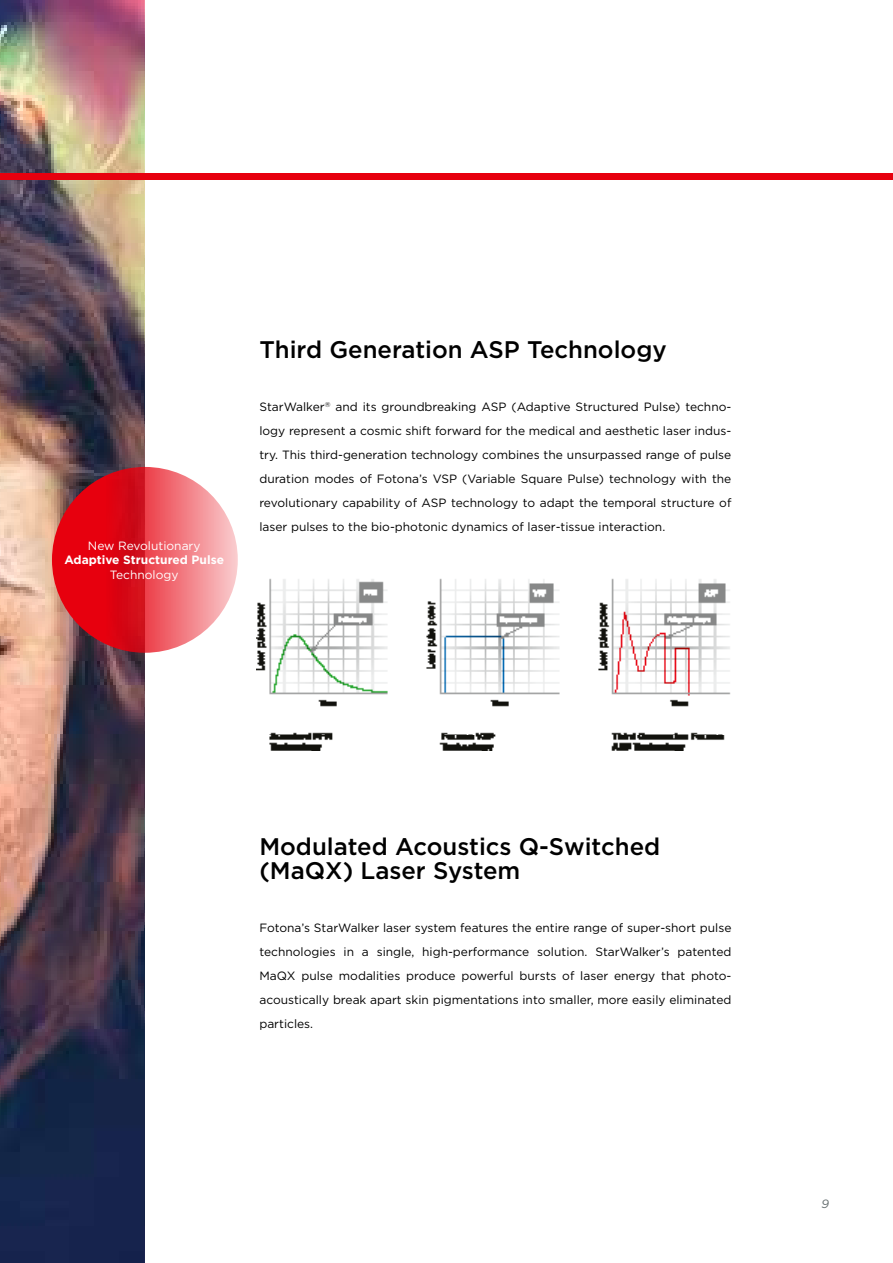
<style>
.page{position:relative;width:893px;height:1263px;background:#fff}
.page>*{position:absolute;margin:0;border:0;box-sizing:border-box;transform-origin:0 0}
.t1{font:500 24px/24px "Gotham OT";color:#000}
.t2{font:12px/24px "Gotham OT";color:#000;text-align:justify}
.t3{font:12px "Gotham OT";color:#fff}
.t4{font:700 12px "Gotham OT";color:#fff}
.t5{font:italic 12px "Gotham OT";color:#646d6f}
</style>
<div class="page">
<img style="left:0;top:0;width:145px;height:1263px">
<div style="left:0;top:174px;width:893px;height:6px;background:#e7000e"></div>
<svg style="left:52px;top:467px;width:186px;height:186px;background:#e73f49"></svg>
<img style="left:257px;top:578px;width:474px;height:173px">
<p class="t3" style="left:88px;top:539px;width:114px">New Revolutionary</p>
<p class="t4" style="left:64px;top:553px;width:161px">Adaptive Structured Pulse</p>
<p class="t3" style="left:110px;top:568px;width:70px">Technology</p>
<h1 class="t1" style="left:259px;top:337px;width:409px">Third Generation ASP Technology</h1>
<p class="t2" style="left:259px;top:395px;width:473px">StarWalker<sup>®</sup> and its groundbreaking ASP (Adaptive Structured Pulse) techno&shy;logy represent a cosmic shift forward for the medical and aesthetic laser indus&shy;try. This third-generation technology combines the unsurpassed range of pulse duration modes of Fotona’s VSP (Variable Square Pulse) technology with the revolutionary capability of ASP technology to adapt the temporal structure of laser pulses to the bio-photonic dynamics of laser-tissue interaction.</p>
<h1 class="t1" style="left:259px;top:833px;width:402px">Modulated Acoustics Q-Switched (MaQX) Laser System</h1>
<p class="t2" style="left:259px;top:916px;width:474px">Fotona’s StarWalker laser system features the entire range of super-short pulse technologies in a single, high-performance solution. StarWalker’s patented MaQX pulse modalities produce powerful bursts of laser energy that photo&shy;acoustically break apart skin pigmentations into smaller, more easily eliminated particles.</p>
<p class="t5" style="left:821px;top:1197px;width:9px">9</p>
</div>
